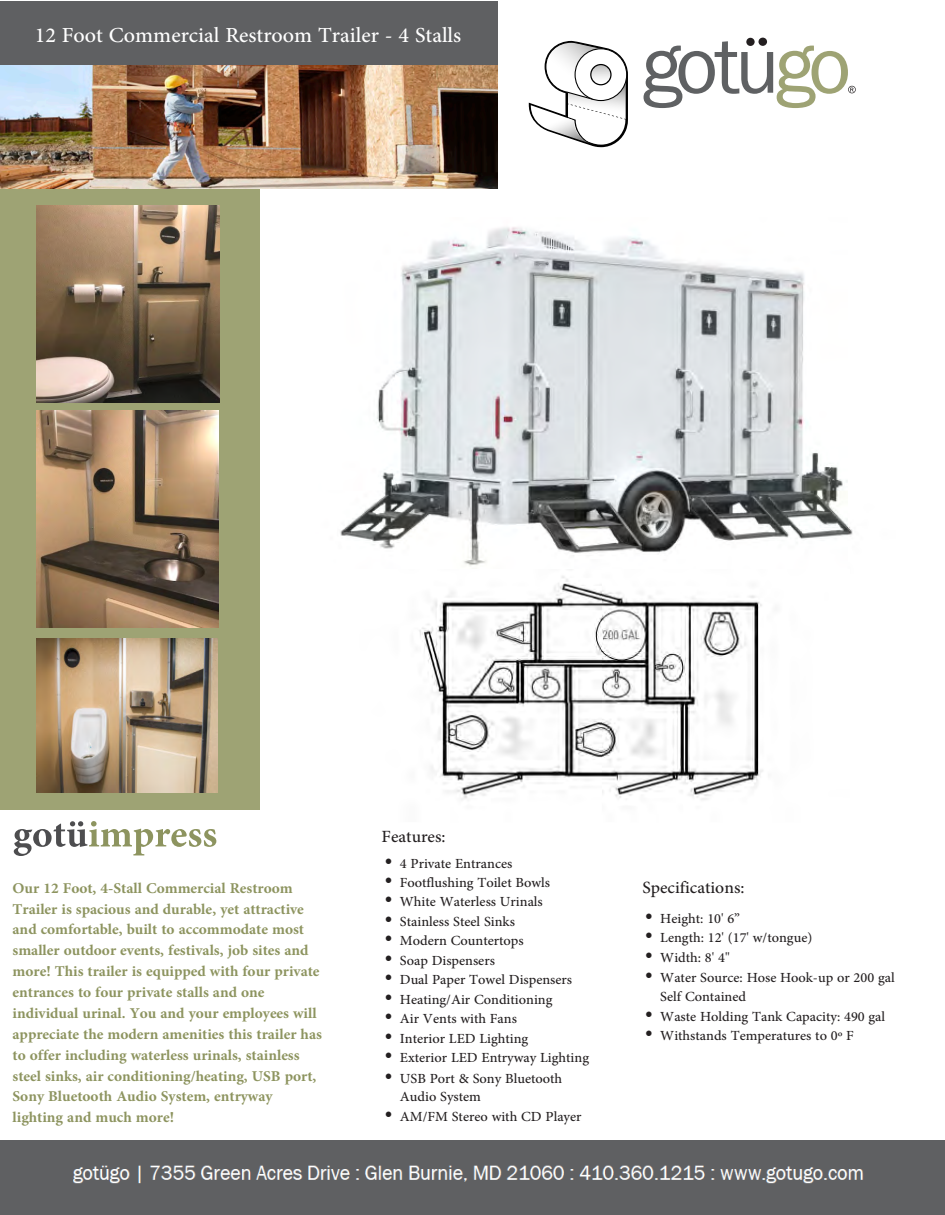
<style>
.page{position:relative;width:945px;height:1215px;background:#fff}
.page>*{position:absolute;margin:0;border:0;box-sizing:border-box;transform-origin:0 0}
.t1{font:700 54px "Adobe Arabic";color:#8d945f}
.t2{font:30px "Adobe Arabic";color:#fff}
.t3{font:24px "Adobe Arabic";color:#231f20}
.t4{font:700 21px/20.9px "Adobe Arabic";color:#8d945f}
.t5{font:19.5px/18.5px "Adobe Arabic";color:#231f20}
.s1{color:#4d4d4f}
.s2{font-family:"Franklin Gothic"}
</style>
<div class="page">
<div style="left:0;top:71px;width:260px;height:738px;background:#9ea374"></div>
<div style="left:0;top:1px;width:497px;height:65px;background:#5f6062"></div>
<div style="left:0;top:1141px;width:945px;height:74px;background:#5f6062"></div>
<img style="left:340px;top:227px;width:513px;height:339px">
<img style="left:419px;top:576px;width:344px;height:224px">
<img style="left:36px;top:205px;width:184px;height:197px">
<img style="left:36px;top:410px;width:182px;height:218px">
<img style="left:36px;top:638px;width:182px;height:155px">
<img style="left:74px;top:1165px;width:790px;height:19px">
<div style="left:746px;top:38px;width:9px;height:8px;background:#231f20;border-radius:50%"></div>
<div style="left:759px;top:38px;width:8px;height:8px;background:#231f20;border-radius:50%"></div>
<svg style="left:644px;top:41px;width:212px;height:67px"></svg>
<svg style="left:529px;top:41px;width:99px;height:106px"></svg>
<img style="left:0;top:65px;width:497px;height:123px">
<h2 class="t2" style="left:35px;top:14px;width:428px">12 Foot Commercial Restroom Trailer - 4 Stalls</h2>
<h1 class="t1" style="left:13px;top:796px;width:206px"><span class="s1">gotü</span>impress</h1>
<p class="t4" style="left:13px;top:875px;width:311px">Our 12 Foot, 4-Stall Commercial Restroom Trailer is spacious and durable, yet attractive and comfortable, built to accommodate most smaller outdoor events, festivals, job sites and more! This trailer is equipped with four private entrances to four private stalls and one individual urinal. You and your employees will appreciate the modern amenities this trailer has to offer including waterless urinals, stainless steel sinks, air conditioning/heating, USB port, Sony Bluetooth Audio System, entryway lighting and much more!</p>
<p class="t3" style="left:382px;top:819px;width:66px">Features:</p>
<p class="t5" style="left:382px;top:852px;width:132px"><span class="s2">•</span> 4 Private Entrances</p>
<p class="t5" style="left:382px;top:871px;width:170px"><span class="s2">•</span> Footflushing Toilet Bowls</p>
<p class="t5" style="left:382px;top:890px;width:162px"><span class="s2">•</span> White Waterless Urinals</p>
<p class="t5" style="left:382px;top:910px;width:134px"><span class="s2">•</span> Stainless Steel Sinks</p>
<p class="t5" style="left:382px;top:929px;width:143px"><span class="s2">•</span> Modern Countertops</p>
<p class="t5" style="left:382px;top:949px;width:114px"><span class="s2">•</span> Soap Dispensers</p>
<p class="t5" style="left:382px;top:968px;width:192px"><span class="s2">•</span> Dual Paper Towel Dispensers</p>
<p class="t5" style="left:382px;top:988px;width:172px"><span class="s2">•</span> Heating/Air Conditioning</p>
<p class="t5" style="left:382px;top:1007px;width:136px"><span class="s2">•</span> Air Vents with Fans</p>
<p class="t5" style="left:382px;top:1027px;width:148px"><span class="s2">•</span> Interior LED Lighting</p>
<p class="t5" style="left:382px;top:1046px;width:209px"><span class="s2">•</span> Exterior LED Entryway Lighting</p>
<p class="t5" style="left:400px;top:1067px;width:164px;text-indent:-18px"><span class="s2">•</span> USB Port &amp; Sony Bluetooth<br>Audio System</p>
<p class="t5" style="left:382px;top:1105px;width:201px"><span class="s2">•</span> AM/FM Stereo with CD Player</p>
<p class="t3" style="left:642px;top:870px;width:104px">Specifications:</p>
<p class="t5" style="left:642px;top:907px;width:99px"><span class="s2">•</span> Height: 10' 6”</p>
<p class="t5" style="left:642px;top:926px;width:171px"><span class="s2">•</span> Length: 12' (17' w/tongue)</p>
<p class="t5" style="left:642px;top:946px;width:89px"><span class="s2">•</span> Width: 8' 4"</p>
<p class="t5" style="left:660px;top:967px;width:236px;text-indent:-18px"><span class="s2">•</span> Water Source: Hose Hook-up or 200 gal<br>Self Contained</p>
<p class="t5" style="left:642px;top:1006px;width:244px"><span class="s2">•</span> Waste Holding Tank Capacity: 490 gal</p>
<p class="t5" style="left:642px;top:1024px;width:213px"><span class="s2">•</span> Withstands Temperatures to 0º F</p>
</div>
